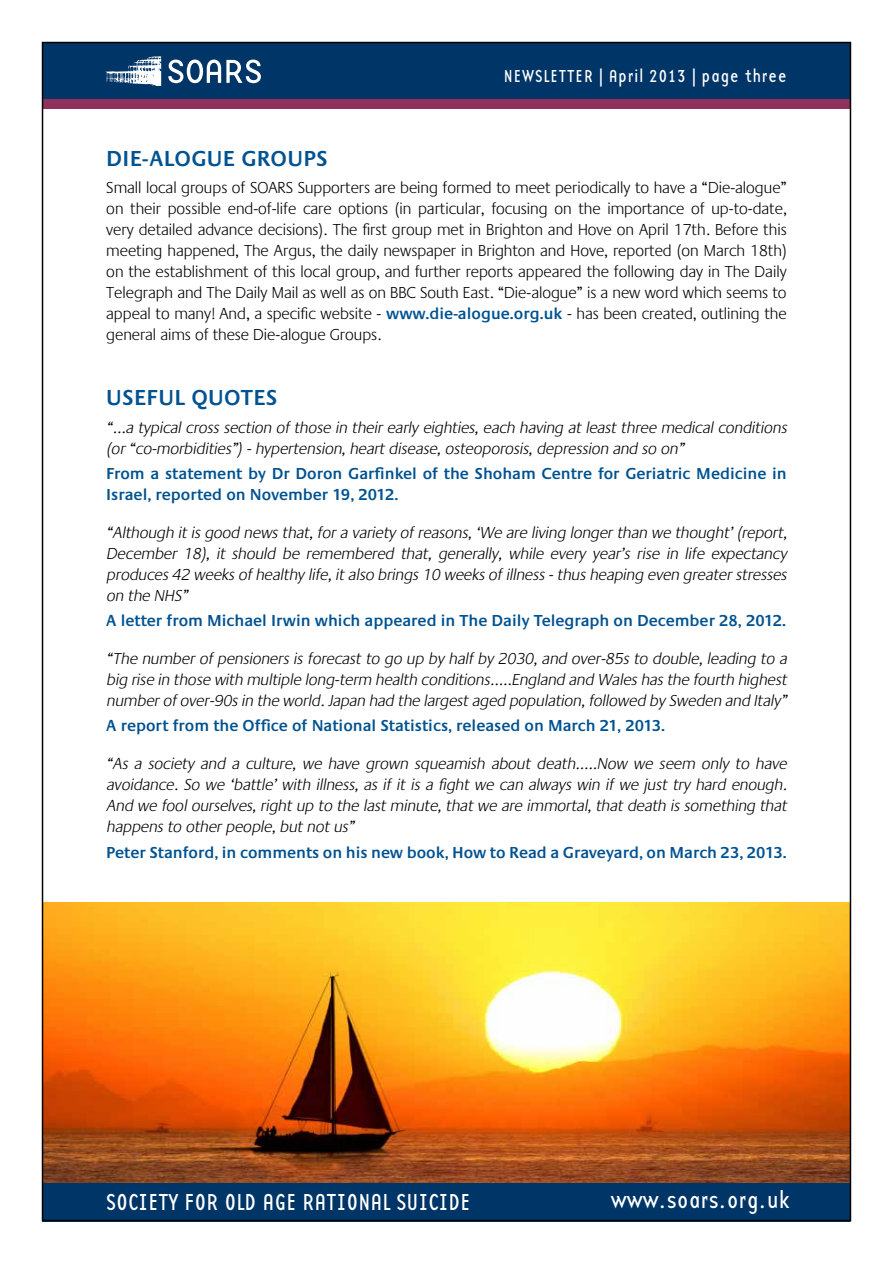
<style>
.page{position:relative;width:893px;height:1263px;background:#fff}
.page>*{position:absolute;margin:0;border:0;box-sizing:border-box;transform-origin:0 0}
.t1{font:24px "Base Twelve Sans";color:#fff}
.t2{font:600 22.5px "Praxis";letter-spacing:.015em;color:#005291}
.t3{font:18px "Base Twelve Sans";letter-spacing:.025em;color:#fff}
.t4{font:italic 300 16.5px/21px "Praxis";color:#000;text-align:justify}
.t5{font:300 16.5px/21px "Praxis";color:#000;text-align:justify}
.t6{font:600 16.5px/21px "Praxis";color:#005291}
.s1{font-weight:600;color:#005291}
</style>
<div class="page">
<div style="left:43px;top:43px;width:807px;height:62px;background:#003567"></div>
<svg style="left:168px;top:60px;width:93px;height:23px"></svg>
<svg style="left:106px;top:56px;width:55px;height:30px"></svg>
<img style="left:45px;top:902px;width:803px;height:281px">
<div style="left:43px;top:1183px;width:807px;height:38px;background:#003567"></div>
<div style="left:43px;top:99px;width:807px;height:10px;background:#90315d"></div>
<p class="t3" style="left:504px;top:64px;width:284px">NEWSLETTER | April 2013 | page three</p>
<h2 class="t2" style="left:106px;top:146px;width:223px">DIE-ALOGUE GROUPS</h2>
<p class="t5" style="left:106px;top:178px;width:682px">Small local groups of SOARS Supporters are being formed to meet periodically to have a “Die-alogue” on their possible end-of-life care options (in particular, focusing on the importance of up-to-date, very detailed advance decisions). The first group met in Brighton and Hove on April 17th. Before this meeting happened, The Argus, the daily newspaper in Brighton and Hove, reported (on March 18th) on the establishment of this local group, and further reports appeared the following day in The Daily Telegraph and The Daily Mail as well as on BBC South East. “Die-alogue” is a new word which seems to appeal to many! And, a specific website - <span class="s1">www.die-alogue.org.uk</span> - has been created, outlining the general aims of these Die-alogue Groups.</p>
<h2 class="t2" style="left:106px;top:385px;width:117px">Useful Quotes</h2>
<p class="t4" style="left:106px;top:417px;width:685px">“...a typical cross section of those in their early eighties, each having at least three medical conditions (or“co-morbidities”)-hypertension,heartdisease,osteoporosis,depression and so on”</p>
<p class="t6" style="left:106px;top:463px;width:682px">From a statement by Dr Doron Garfinkel of the Shoham Centre for Geriatric Medicine in<br>Israel, reported on November 19, 2012.</p>
<p class="t4" style="left:106px;top:522px;width:685px">“Although itis good news that,fora variety ofreasons,‘We are living longerthan we thought’(report, December 18), it should be remembered that, generally, while every year’s rise in life expectancy produces 42 weeks ofhealthy life,italso brings 10 weeks ofillness -thus heaping even greaterstresses on the NHS”</p>
<p class="t6" style="left:106px;top:610px;width:681px">A letter from Michael Irwin which appeared in The Daily Telegraph on December 28, 2012.</p>
<p class="t4" style="left:106px;top:648px;width:685px">“The number of pensioners is forecast to go up by half by 2030, and over-85s to double, leading to a big rise in those with multiple long-term health conditions.....England and Wales has the fourth highest numberofover-90s in the world.Japan had the largestaged population,followed by Sweden and Italy”</p>
<p class="t6" style="left:106px;top:715px;width:560px">A report from the Office of National Statistics, released on March 21, 2013.</p>
<p class="t4" style="left:106px;top:754px;width:685px">“As a society and a culture, we have grown squeamish about death.....Now we seem only to have avoidance. So we ‘battle’ with illness, as if it is a fight we can always win if we just try hard enough.<br>And we fool ourselves, right up to the last minute, that we are immortal, that death is something that happens to otherpeople,butnotus”</p>
<p class="t6" style="left:106px;top:842px;width:682px">Peter Stanford, in comments on his new book, How to Read a Graveyard, on March 23, 2013.</p>
<h1 class="t1" style="left:106px;top:1187px;width:366px">SOCIETY FOR OLD AGE RATIONAL SUICIDE</h1>
<h1 class="t1" style="left:611px;top:1185px;width:182px">www.soars.org.uk</h1>
</div>
